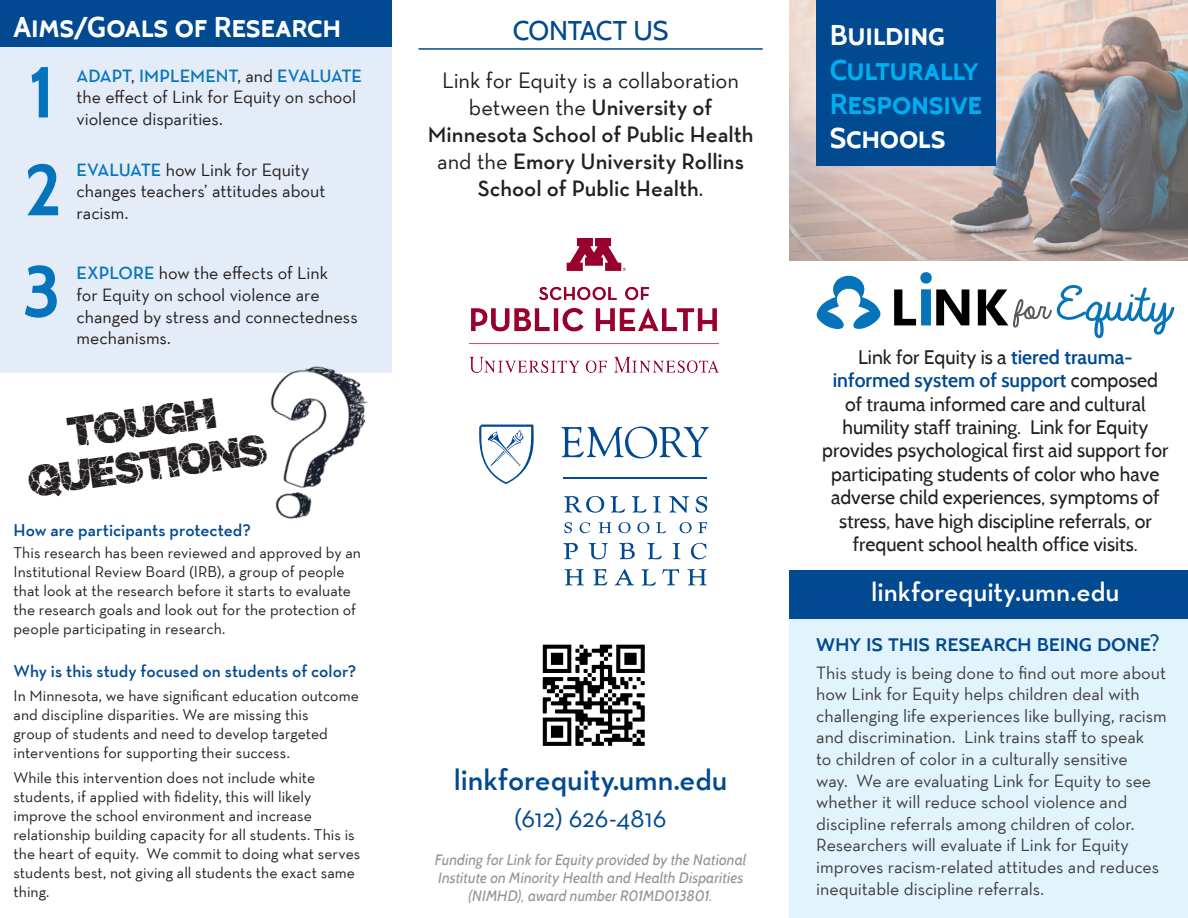
<style>
.page{position:relative;width:1188px;height:918px;background:#fff}
.page>*{position:absolute;margin:0;border:0;box-sizing:border-box;transform-origin:0 0}
.t1{font:700 72px "Cabin";color:#0574bc}
.t2{font:36px/43.2px "Crackvetica";color:#231f20;text-align:center}
.t3{font:600 30px "Neutra Text";color:#014990}
.t4{font:700 28.5px/34.2px "Cabin";letter-spacing:-.01em;color:#00aeef}
.t5{font:700 28.5px "Cabin";letter-spacing:-.005em;color:#fff}
.t6{font:600 27px "Neutra Text";color:#fff}
.t7{font:27px "Neutra Text";color:#014990}
.t8{font:27px "Cabin";letter-spacing:-.01em;color:#014990}
.t9{font:600 22.5px/27px "Neutra Text";color:#231f20;text-align:center}
.t10{font:500 22.5px "Cabin";color:#014990}
.t11{font:19.5px/23.4px "Cabin";color:#231f20;text-align:center}
.t12{font:18px/21.6px "Neutra Text";letter-spacing:-.005em;color:#3e3e3f}
.t13{font:18px/21.6px "Neutra Text";color:#231f20}
.t14{font:600 17.25px "Neutra Text";color:#014990}
.t15{font:15.75px/18.9px "Neutra Text";letter-spacing:.005em;color:#231f20}
.t16{font:italic 15px/18px "Cabin";letter-spacing:.005em;color:#939598;text-align:center}
.s1{font-weight:600;color:#0574bc}
.s2{font-weight:400}
.s3{color:#fff}
.s4{font-weight:600;color:#014990}
</style>
<div class="page">
<div style="left:0;top:41px;width:392px;height:331px;background:#e4ecf7"></div>
<hr style="left:418px;top:48px;width:345px;height:2px;background:#014990">
<img style="left:542px;top:644px;width:103px;height:102px">
<div style="left:0;top:0;width:392px;height:46px;background:#014990"></div>
<img style="left:789px;top:0;width:399px;height:261px">
<img style="left:470px;top:238px;width:248px;height:134px">
<svg style="left:564px;top:496px;width:40px;height:17px"></svg>
<svg style="left:610px;top:496px;width:15px;height:17px"></svg>
<svg style="left:632px;top:496px;width:14px;height:17px"></svg>
<svg style="left:653px;top:496px;width:8px;height:17px"></svg>
<svg style="left:669px;top:496px;width:20px;height:17px"></svg>
<svg style="left:696px;top:496px;width:11px;height:17px"></svg>
<svg style="left:563px;top:543px;width:15px;height:16px"></svg>
<svg style="left:588px;top:543px;width:20px;height:16px"></svg>
<svg style="left:619px;top:543px;width:16px;height:16px"></svg>
<svg style="left:647px;top:543px;width:15px;height:16px"></svg>
<svg style="left:672px;top:543px;width:9px;height:16px"></svg>
<svg style="left:691px;top:543px;width:15px;height:16px"></svg>
<svg style="left:564px;top:569px;width:20px;height:16px"></svg>
<svg style="left:593px;top:569px;width:14px;height:16px"></svg>
<svg style="left:615px;top:569px;width:19px;height:16px"></svg>
<svg style="left:641px;top:569px;width:15px;height:17px"></svg>
<svg style="left:662px;top:569px;width:17px;height:16px"></svg>
<svg style="left:687px;top:569px;width:20px;height:16px"></svg>
<svg style="left:564px;top:522px;width:8px;height:11px"></svg>
<svg style="left:580px;top:522px;width:10px;height:11px"></svg>
<svg style="left:598px;top:522px;width:14px;height:11px"></svg>
<svg style="left:619px;top:522px;width:12px;height:11px"></svg>
<svg style="left:637px;top:522px;width:12px;height:11px"></svg>
<svg style="left:656px;top:522px;width:10px;height:11px"></svg>
<svg style="left:680px;top:522px;width:12px;height:11px"></svg>
<svg style="left:698px;top:522px;width:9px;height:11px"></svg>
<svg style="left:479px;top:425px;width:55px;height:59px"></svg>
<svg style="left:561px;top:426px;width:148px;height:32px"></svg>
<hr style="left:563px;top:477px;width:144px;height:1px;background:#014990">
<img style="left:199px;top:366px;width:193px;height:153px">
<div style="left:816px;top:0;width:180px;height:166px;background:#014990"></div>
<img style="left:894px;top:289px;width:114px;height:36px">
<img style="left:920px;top:272px;width:12px;height:53px">
<img style="left:1013px;top:299px;width:39px;height:29px">
<img style="left:1057px;top:286px;width:117px;height:52px">
<svg style="left:816px;top:275px;width:65px;height:54px"></svg>
<div style="left:789px;top:612px;width:399px;height:306px;background:#e1f4fc"></div>
<div style="left:789px;top:571px;width:399px;height:48px;background:#014990"></div>
<p class="t5" style="left:14px;top:10px;width:329px">Aims/Goals of Research</p>
<p class="t1" style="left:28px;top:49px;width:28px">1</p>
<p class="t13" style="left:77px;top:64px;width:287px"><span class="s1">ADAPT</span>, <span class="s1">IMPLEMENT</span>, and <span class="s1">EVALUATE </span>the effect of Link for Equity on school violence disparities.</p>
<p class="t1" style="left:24px;top:147px;width:40px">2</p>
<p class="t13" style="left:77px;top:158px;width:234px"><span class="s1">EVALUATE</span> how Link for Equity</p>
<p class="t13" style="left:77px;top:180px;width:250px">changes teachers’ attitudes about</p>
<p class="t13" style="left:77px;top:202px;width:53px">racism.</p>
<p class="t1" style="left:22px;top:248px;width:40px">3</p>
<p class="t13" style="left:77px;top:262px;width:283px"><span class="s1">EXPLORE</span> how the effects of Link<br>for Equity on school violence are changed by stress and connectedness mechanisms.</p>
<p class="t2" style="left:20px;top:419px;width:240px;rotate:-8deg">TOUGH<br>QUESTIONS</p>
<p class="t14" style="left:14px;top:520px;width:239px">How are participants protected?</p>
<p class="t15" style="left:14px;top:543px;width:349px">This research has been reviewed and approved by an Institutional Review Board (IRB), a group of people that look at the research before it starts to evaluate the research goals and look out for the protection of people participating in research.</p>
<p class="t14" style="left:14px;top:660px;width:344px">Why is this study focused on students of color?</p>
<p class="t15" style="left:14px;top:686px;width:347px">In Minnesota, we have significant education outcome and discipline disparities. We are missing this<br>group of students and need to develop targeted interventions for supporting their success.</p>
<p class="t15" style="left:14px;top:768px;width:348px">While this intervention does not include white students, if applied with fidelity, this will likely improve the school environment and increase relationship building capacity for all students. This is the heart of equity. We commit to doing what serves students best, not giving all students the exact same thing.</p>
<p class="t8" style="left:513px;top:13px;width:157px">CONTACT US</p>
<p class="t9" style="left:428px;top:67px;width:327px"><span class="s2">Link for Equity is a collaboration between the</span> University of<br>Minnesota School of Public Health <span class="s2">and the</span> Emory University Rollins<br>School of Public Health<span class="s2">.</span></p>
<p class="t3" style="left:454px;top:761px;width:275px">linkforequity.umn.edu</p>
<p class="t7" style="left:515px;top:801px;width:153px">(612) 626-4816</p>
<p class="t16" style="left:435px;top:851px;width:313px">Funding for Link for Equity provided by the National<br>Institute on Minority Health and Health Disparities (NIMHD), award number R01MD013801.</p>
<p class="t4" style="left:830px;top:18px;width:154px"><span class="s3">Building<br></span>Culturally<br>Responsive<br><span class="s3">Schools</span></p>
<p class="t11" style="left:822px;top:345px;width:348px">Link for Equity is a <span class="s4">tiered trauma&shy;informed system of support</span> composed of trauma informed care and cultural humility staff training. Link for Equity provides psychological first aid support for participating students of color who have adverse child experiences, symptoms of stress, have high discipline referrals, or frequent school health office visits.</p>
<p class="t6" style="left:871px;top:575px;width:250px">linkforequity.umn.edu</p>
<p class="t10" style="left:816px;top:630px;width:345px">why is this research being done?</p>
<p class="t12" style="left:816px;top:661px;width:352px">This study is being done to find out more about how Link for Equity helps children deal with challenging life experiences like bullying, racism and discrimination. Link trains staff to speak<br>to children of color in a culturally sensitive<br>way. We are evaluating Link for Equity to see whether it will reduce school violence and discipline referrals among children of color.<br>Researchers will evaluate if Link for Equity improves racism-related attitudes and reduces inequitable discipline referrals.</p>
</div>
